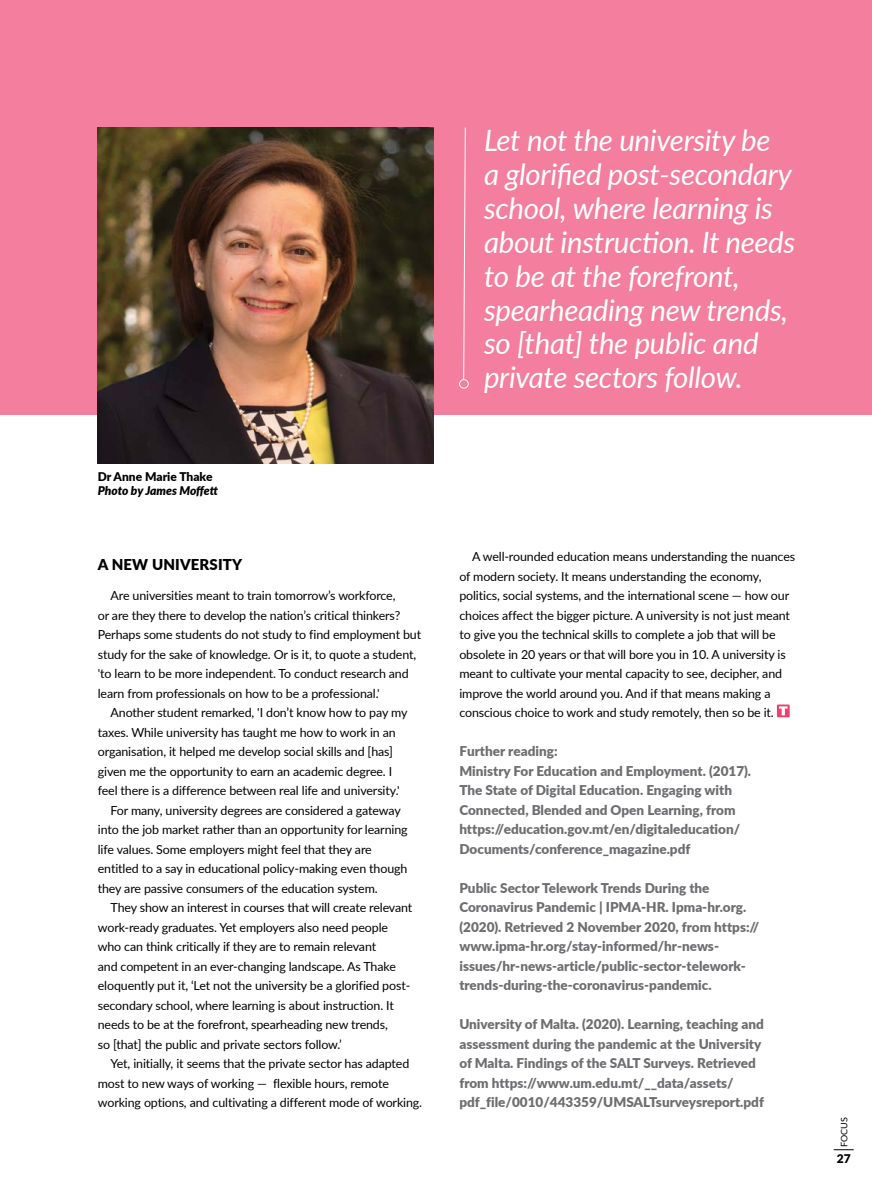
<style>
.page{position:relative;width:872px;height:1191px;background:#fff}
.page>*{position:absolute;margin:0;border:0;box-sizing:border-box;transform-origin:0 0}
.t1{font:italic 29.4px/33.9px "Lato";letter-spacing:-.01em;color:#fff}
.t2{font:900 15px "Lato";letter-spacing:.01em;color:#000}
.t3{font:900 13.5px/19.5px "Lato";color:#6d6e71}
.t4{font:12.45px/19.5px "Lato";letter-spacing:-.01em;color:#000}
.t5{font:italic 900 12px "Lato";letter-spacing:-.01em;color:#000}
.t6{font:900 12px "Lato";color:#000}
.t7{font:9px "Lato";color:#000}
</style>
<div class="page">
<div style="left:0;top:0;width:872px;height:415px;background:#f37e9d"></div>
<svg style="left:463px;top:127px;width:3px;height:252px"></svg>
<div style="left:459px;top:379px;width:9px;height:9px;border:1px solid #fff;border-radius:50%"></div>
<img style="left:98px;top:127px;width:336px;height:336px">
<svg style="left:833px;top:1149px;width:20px;height:1px"></svg>
<svg style="left:777px;top:704px;width:12px;height:13px"></svg>
<p class="t6" style="left:98px;top:467px;width:116px">Dr Anne Marie Thake</p>
<p class="t5" style="left:98px;top:482px;width:122px">Photo by James Moffett</p>
<p class="t2" style="left:98px;top:553px;width:146px">A NEW UNIVERSITY</p>
<p class="t4" style="left:98px;top:585px;width:325px;text-indent:13px">Are universities meant to train tomorrow’s workforce,<br>or are they there to develop the nation’s critical thinkers?<br>Perhaps some students do not study to find employment but study for the sake of knowledge. Or is it, to quote a student, 'to learn to be more independent. To conduct research and learn from professionals on how to be a professional.'</p>
<p class="t4" style="left:111px;top:702px;width:298px">Another student remarked, 'I don’t know how to pay my</p>
<p class="t4" style="left:98px;top:722px;width:299px">taxes. While university has taught me how to work in an</p>
<p class="t4" style="left:98px;top:741px;width:297px">organisation, it helped me develop social skills and [has]</p>
<p class="t4" style="left:98px;top:761px;width:296px">given me the opportunity to earn an academic degree. I</p>
<p class="t4" style="left:98px;top:780px;width:303px">feel there is a difference between real life and university.'</p>
<p class="t4" style="left:111px;top:800px;width:292px">For many, university degrees are considered a gateway</p>
<p class="t4" style="left:98px;top:819px;width:311px">into the job market rather than an opportunity for learning</p>
<p class="t4" style="left:98px;top:839px;width:275px">life values. Some employers might feel that they are</p>
<p class="t4" style="left:98px;top:858px;width:311px">entitled to a say in educational policy-making even though</p>
<p class="t4" style="left:98px;top:878px;width:281px">they are passive consumers of the education system.</p>
<p class="t4" style="left:111px;top:897px;width:303px">They show an interest in courses that will create relevant</p>
<p class="t4" style="left:98px;top:917px;width:292px">work-ready graduates. Yet employers also need people</p>
<p class="t4" style="left:98px;top:936px;width:280px">who can think critically if they are to remain relevant</p>
<p class="t4" style="left:98px;top:956px;width:300px">and competent in an ever-changing landscape. As Thake</p>
<p class="t4" style="left:98px;top:975px;width:314px">eloquently put it, ‘Let not the university be a glorified post-</p>
<p class="t4" style="left:98px;top:995px;width:297px">secondary school, where learning is about instruction. It</p>
<p class="t4" style="left:98px;top:1014px;width:291px">needs to be at the forefront, spearheading new trends,</p>
<p class="t4" style="left:98px;top:1034px;width:245px">so [that] the public and private sectors follow.’</p>
<p class="t4" style="left:111px;top:1053px;width:300px">Yet, initially, it seems that the private sector has adapted</p>
<p class="t4" style="left:98px;top:1073px;width:293px">most to new ways of working — flexible hours, remote</p>
<p class="t4" style="left:98px;top:1092px;width:326px">working options, and cultivating a different mode of working.</p>
<h1 class="t1" style="left:484px;top:122px;width:313px">Let not the university be<br>a glorified post-secondary school, where learning is about instruction. It needs to be at the forefront, spearheading new trends, so [that] the public and private sectors follow.</h1>
<p class="t4" style="left:459px;top:546px;width:337px;text-indent:13px">A well-rounded education means understanding the nuances of modern society. It means understanding the economy, politics, social systems, and the international scene — how our choices affect the bigger picture. A university is not just meant to give you the technical skills to complete a job that will be obsolete in 20 years or that will bore you in 10. A university is meant to cultivate your mental capacity to see, decipher, and improve the world around you. And if that means making a conscious choice to work and study remotely, then so be it.</p>
<p class="t3" style="left:459px;top:741px;width:293px">Further reading:<br>Ministry For Education and Employment. (2017).<br>The State of Digital Education. Engaging with Connected, Blended and Open Learning, from https://education.gov.mt/en/digitaleducation/ Documents/conference_magazine.pdf</p>
<p class="t3" style="left:459px;top:877px;width:301px">Public Sector Telework Trends During the Coronavirus Pandemic | IPMA-HR. Ipma-hr.org. (2020). Retrieved 2 November 2020, from https:// www.ipma-hr.org/stay-informed/hr-news&shy;issues/hr-news-article/public-sector-telework&shy;trends-during-the-coronavirus-pandemic.</p>
<p class="t3" style="left:459px;top:1014px;width:306px">University of Malta. (2020). Learning, teaching and assessment during the pandemic at the University of Malta. Findings of the SALT Surveys. Retrieved from https://www.um.edu.mt/__data/assets/ pdf_file/0010/443359/UMSALTsurveysreport.pdf</p>
<p class="t7" style="left:837px;top:1147px;width:30px;rotate:-90deg">Focus</p>
<p class="t6" style="left:836px;top:1149px;width:15px">27</p>
</div>
